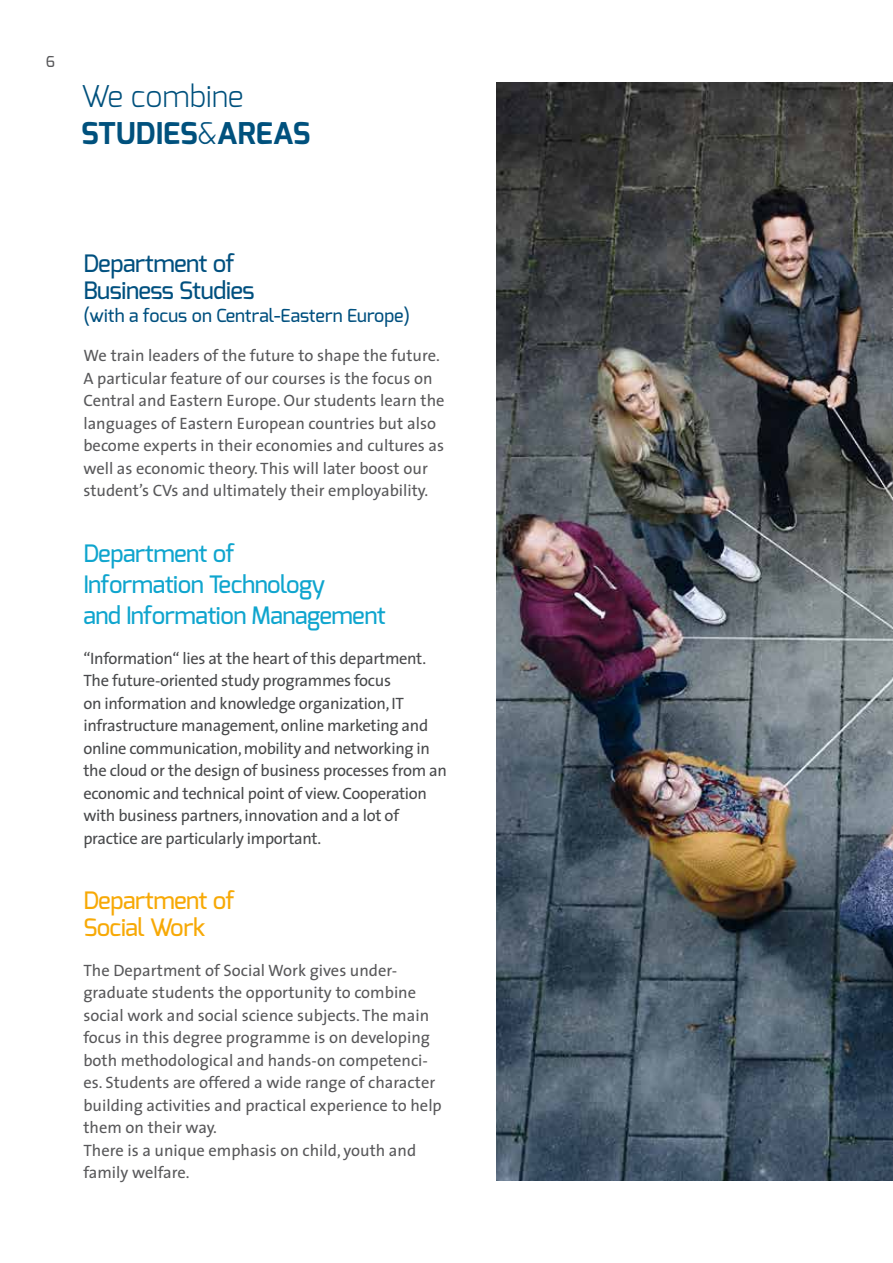
<style>
.page{position:relative;width:893px;height:1263px;background:#fff}
.page>*{position:absolute;margin:0;border:0;box-sizing:border-box;transform-origin:0 0}
.t1{font:700 30px/37.5px "Exo";color:#00517d}
.t2{font:500 24px/31.2px "Exo";letter-spacing:-.02em;color:#0fa5ce}
.t3{font:500 24px/27px "Exo";letter-spacing:-.02em;color:#00507f}
.t4{font:500 24px/27px "Exo";letter-spacing:-.02em;color:#f7a906}
.t5{font:500 18px "Exo";color:#00507f}
.t6{font:16.5px/22.5px "The Sans";color:#58585a}
.t7{font:16.5px/22.5px "The Sans";letter-spacing:-.02em;color:#48494b}
.t8{font:500 15px "Exo";color:#58585a}
.s1{font-weight:300}
</style>
<div class="page">
<img style="left:496px;top:82px;width:397px;height:1098px">
<p class="t8" style="left:46px;top:52px;width:11px">6</p>
<h1 class="t1" style="left:81px;top:77px;width:231px"><span class="s1">We combine<br></span>STUDIES<span class="s1">&amp;</span>AREAS</h1>
<h2 class="t3" style="left:83px;top:250px;width:173px">Department of<br>Business Studies</h2>
<p class="t5" style="left:83px;top:304px;width:328px">(with a focus on Central-Eastern Europe)</p>
<p class="t6" style="left:83px;top:344px;width:363px">We train leaders of the future to shape the future.<br>A particular feature of our courses is the focus on Central and Eastern Europe. Our students learn the languages of Eastern European countries but also become experts in their economies and cultures as well as economic theory. This will later boost our student’s CVs and ultimately their employability.</p>
<h2 class="t2" style="left:83px;top:537px;width:304px">Department of<br>Information Technology<br>and Information Management</h2>
<p class="t7" style="left:83px;top:646px;width:365px">“Information“ lies at the heart of this department.<br>The future-oriented study programmes focus<br>on information and knowledge organization, IT infrastructure management, online marketing and online communication, mobility and networking in the cloud or the design of business processes from an economic and technical point of view. Cooperation with business partners, innovation and a lot of practice are particularly important.</p>
<h2 class="t4" style="left:83px;top:887px;width:153px">Department of<br>Social Work</h2>
<p class="t6" style="left:83px;top:958px;width:360px">The Department of Social Work gives under&shy;graduate students the opportunity to combine social work and social science subjects. The main focus in this degree programme is on developing both methodological and hands-on competenci&shy;es. Students are offered a wide range of character building activities and practical experience to help them on their way.<br>There is a unique emphasis on child, youth and family welfare.</p>
</div>
